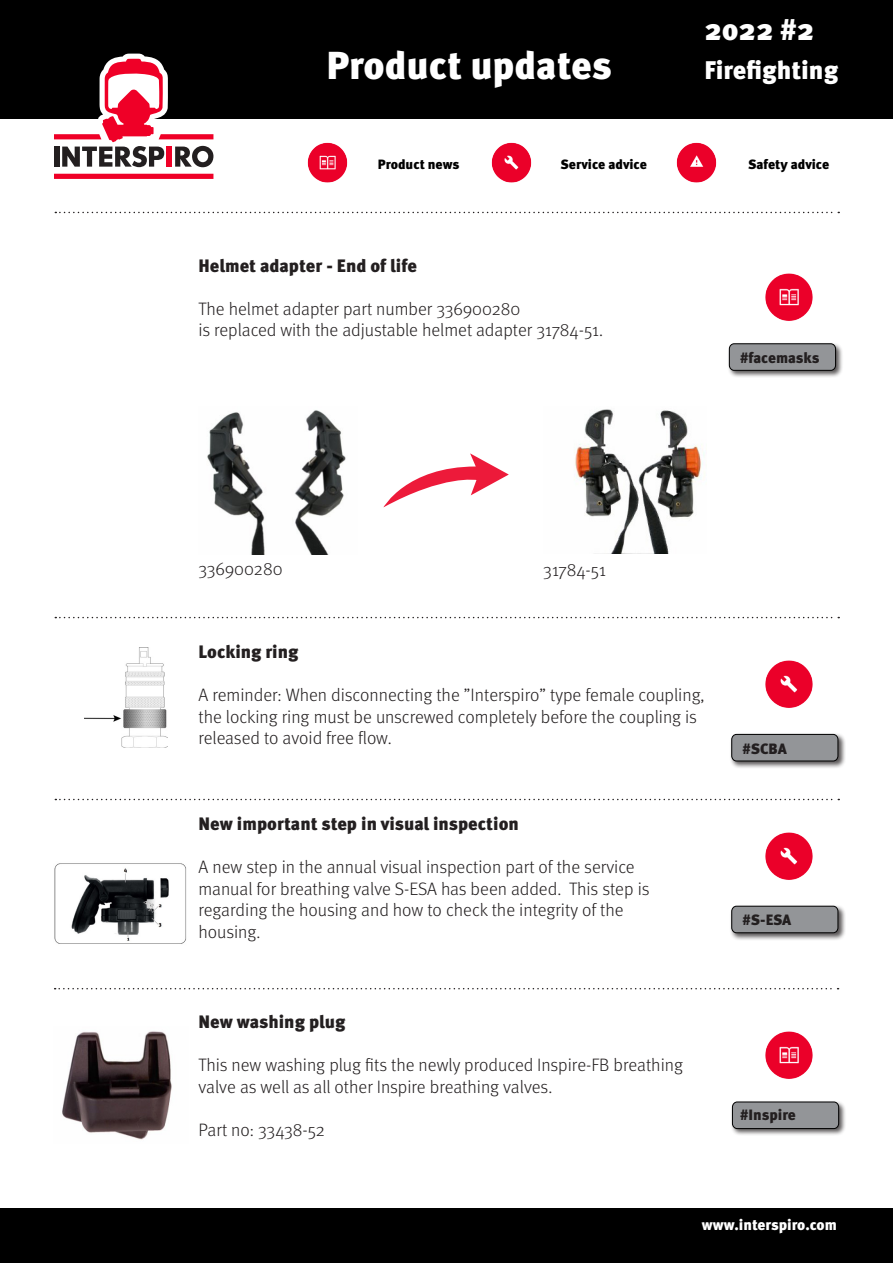
<style>
.page{position:relative;width:893px;height:1263px;background:#fff}
.page>*{position:absolute;margin:0;border:0;box-sizing:border-box;transform-origin:0 0}
.t1{font:900 39px "Meta Pro";color:#fff}
.t2{font:900 30px "Meta Pro";color:#fff}
.t3{font:900 25.5px "Meta Pro";color:#fff}
.t4{font:300 18px/21.6px "Meta Pro";color:#231f20}
.t5{font:900 18px "Meta Pro";color:#231f20}
.t6{font:900 15px "Meta Pro";letter-spacing:-.01em;color:#231f20}
.t7{font:900 15px "Meta Pro";color:#fff}
.t8{font:900 13.5px "Meta Pro";color:#000}
</style>
<div class="page">
<div style="left:0;top:0;width:893px;height:119px;background:#000"></div>
<svg style="left:54px;top:54px;width:159px;height:125px"></svg>
<svg style="left:55px;top:617px;width:784px;height:1px"></svg>
<div style="left:0;top:1209px;width:893px;height:54px;background:#000"></div>
<img style="left:307px;top:142px;width:41px;height:41px">
<img style="left:491px;top:142px;width:41px;height:41px">
<img style="left:676px;top:142px;width:41px;height:41px">
<div style="left:727px;top:342px;width:116px;height:36px;background:#231f20;opacity:.75"></div>
<div style="left:729px;top:344px;width:106px;height:26px;background:#939598;border-radius:5px"></div>
<div style="left:729px;top:343px;width:107px;height:28px;border:1px solid #000;border-radius:5px"></div>
<svg style="left:55px;top:212px;width:784px;height:1px"></svg>
<img style="left:765px;top:660px;width:48px;height:48px">
<img style="left:765px;top:273px;width:48px;height:48px">
<div style="left:730px;top:732px;width:116px;height:37px;background:#231f20;opacity:.75"></div>
<div style="left:732px;top:734px;width:106px;height:27px;background:#939598;border-radius:5px"></div>
<div style="left:731px;top:734px;width:107px;height:27px;border:1px solid #000;border-radius:5px"></div>
<svg style="left:383px;top:453px;width:126px;height:54px"></svg>
<img style="left:765px;top:1031px;width:48px;height:48px">
<svg style="left:55px;top:988px;width:784px;height:1px"></svg>
<img style="left:207px;top:410px;width:139px;height:144px">
<img style="left:574px;top:409px;width:130px;height:144px">
<img style="left:84px;top:647px;width:84px;height:101px">
<svg style="left:55px;top:799px;width:784px;height:1px"></svg>
<img style="left:765px;top:832px;width:48px;height:48px">
<div style="left:730px;top:904px;width:116px;height:37px;background:#231f20;opacity:.75"></div>
<div style="left:732px;top:906px;width:106px;height:27px;background:#939598;border-radius:5px"></div>
<div style="left:731px;top:906px;width:107px;height:27px;border:1px solid #000;border-radius:5px"></div>
<img style="left:54px;top:863px;width:133px;height:81px">
<img style="left:62px;top:1031px;width:110px;height:109px">
<div style="left:730px;top:1100px;width:116px;height:37px;background:#231f20;opacity:.75"></div>
<div style="left:732px;top:1102px;width:107px;height:26px;background:#939598;border-radius:5px"></div>
<div style="left:732px;top:1101px;width:107px;height:28px;border:1px solid #000;border-radius:5px"></div>
<p class="t2" style="left:704px;top:6px;width:112px">2022 #2</p>
<p class="t1" style="left:326px;top:35px;width:287px">Product updates</p>
<p class="t3" style="left:704px;top:50px;width:135px">Firefighting</p>
<p class="t8" style="left:378px;top:153px;width:83px">Product news</p>
<p class="t8" style="left:560px;top:153px;width:88px">Service advice</p>
<p class="t8" style="left:748px;top:153px;width:83px">Safety advice</p>
<p class="t5" style="left:198px;top:251px;width:220px">Helmet adapter - End of life</p>
<p class="t4" style="left:198px;top:297px;width:324px">The helmet adapter part number 336900280</p>
<p class="t4" style="left:198px;top:318px;width:406px">is replaced with the adjustable helmet adapter 31784-51.</p>
<p class="t6" style="left:740px;top:346px;width:81px">#facemasks</p>
<p class="t4" style="left:198px;top:557px;width:86px">336900280</p>
<p class="t4" style="left:543px;top:558px;width:64px">31784-51</p>
<p class="t5" style="left:198px;top:637px;width:102px">Locking ring</p>
<p class="t4" style="left:198px;top:683px;width:508px">A reminder: When disconnecting the ”Interspiro” type female coupling, the locking ring must be unscrewed completely before the coupling is released to avoid free flow.</p>
<p class="t5" style="left:198px;top:809px;width:322px">New important step in visual inspection</p>
<p class="t4" style="left:198px;top:855px;width:452px">A new step in the annual visual inspection part of the service manual for breathing valve S-ESA has been added. This step is regarding the housing and how to check the integrity of the housing.</p>
<p class="t5" style="left:198px;top:1007px;width:148px">New washing plug</p>
<p class="t4" style="left:198px;top:1053px;width:486px">This new washing plug fits the newly produced Inspire-FB breathing valve as well as all other Inspire breathing valves.</p>
<p class="t4" style="left:198px;top:1118px;width:128px">Part no: 33438-52</p>
<p class="t6" style="left:742px;top:736px;width:46px">#SCBA</p>
<p class="t6" style="left:742px;top:908px;width:50px">#S-ESA</p>
<p class="t6" style="left:740px;top:1103px;width:57px">#Inspire</p>
<p class="t7" style="left:702px;top:1213px;width:137px">www.interspiro.com</p>
</div>
